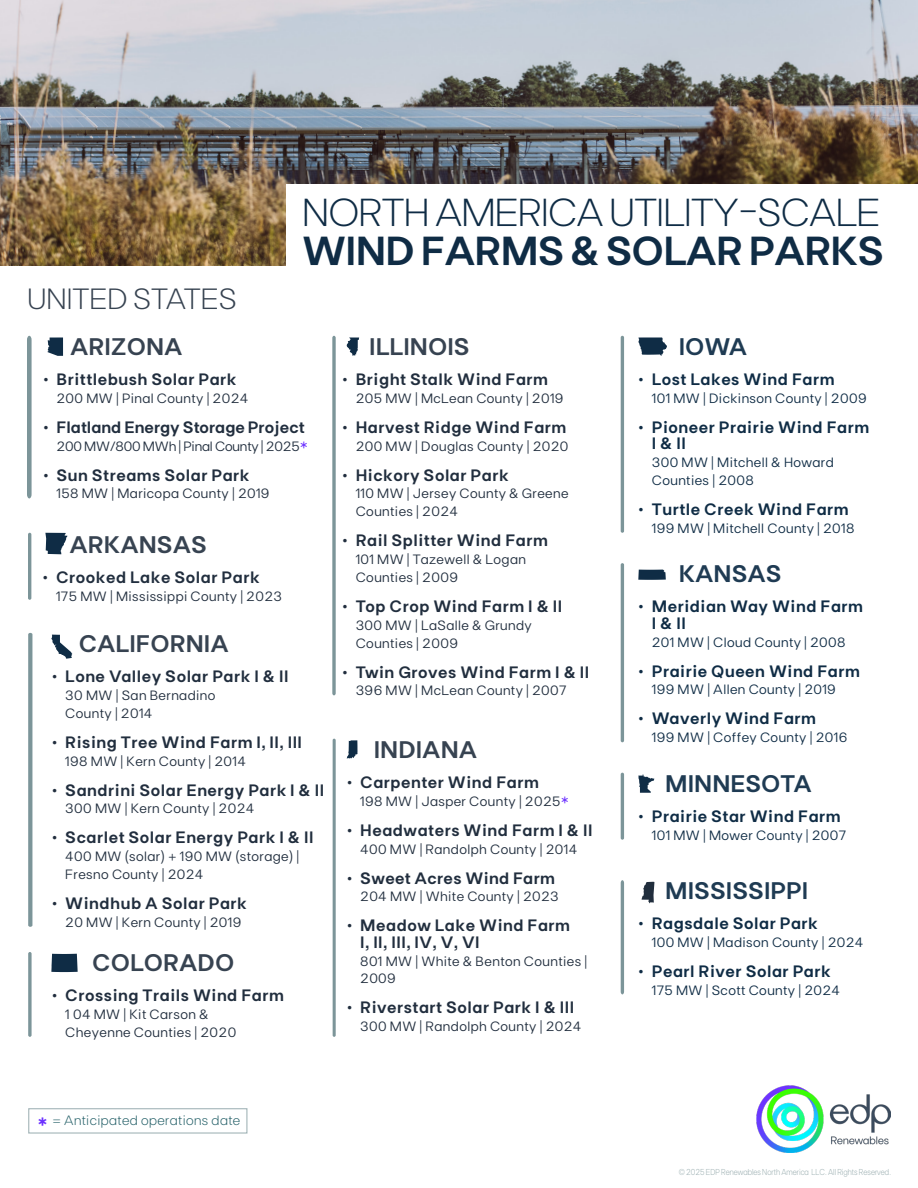
<style>
.page{position:relative;width:918px;height:1188px;background:#fff}
.page>*{position:absolute;margin:0;border:0;box-sizing:border-box;transform-origin:0 0}
.t1{font:600 40.5px "FT Base";letter-spacing:-.02em;color:#0f2c45}
.t2{font:300 39px "FT Base";letter-spacing:-.02em;color:#0f2c45}
.t3{font:300 29.25px "FT Base";color:#374351}
.t4{font:600 24px "FT Base";color:#374351}
.t5{font:600 24px "FT Base";color:#1f3b53}
.t6{font:600 16.5px/16.5px "FT Base";letter-spacing:.03em;color:#212e3e}
.t7{font:600 16.5px/16.5px "FT Base";letter-spacing:.03em;color:#0f2c45}
.t8{font:600 16.5px "FT Base";color:#212e3e}
.t9{font:600 16.5px "FT Base";color:#6d32ff}
.t10{font:13.5px/17.9px "FT Base";letter-spacing:.03em;color:#212e3e}
.t11{font:13.5px/17.9px "FT Base";letter-spacing:.03em;color:#0f2c45}
.t12{font:13.5px "FT Base";letter-spacing:-.01em;color:#212e3e}
.t13{font:300 13.5px "FT Base";letter-spacing:.03em;color:#225e66}
.t14{font:300 8.7px "FT Base";color:#96aaad;scale:.85 1}
.s1{color:#6d32ff}
</style>
<div class="page">
<svg style="left:621px;top:880px;width:3px;height:114px"></svg>
<svg style="left:642px;top:882px;width:12px;height:21px"></svg>
<svg style="left:27px;top:336px;width:5px;height:162px"></svg>
<svg style="left:48px;top:338px;width:15px;height:18px"></svg>
<img style="left:0;top:0;width:918px;height:265px">
<div style="left:286px;top:185px;width:632px;height:98px;background:#fff"></div>
<svg style="left:332px;top:336px;width:4px;height:359px"></svg>
<hr style="left:333px;top:739px;width:3px;height:298px;background:#7c9599;border-radius:2px">
<hr style="left:621px;top:336px;width:3px;height:197px;background:#7c9599;border-radius:2px">
<svg style="left:28px;top:633px;width:4px;height:294px"></svg>
<svg style="left:51px;top:635px;width:21px;height:24px"></svg>
<svg style="left:28px;top:952px;width:4px;height:85px"></svg>
<svg style="left:51px;top:954px;width:27px;height:18px"></svg>
<svg style="left:347px;top:740px;width:11px;height:19px"></svg>
<svg style="left:638px;top:337px;width:29px;height:19px"></svg>
<hr style="left:621px;top:563px;width:3px;height:179px;background:#7c9599;border-radius:2px">
<svg style="left:638px;top:570px;width:28px;height:10px"></svg>
<svg style="left:347px;top:337px;width:12px;height:19px"></svg>
<hr style="left:621px;top:773px;width:3px;height:67px;background:#7c9599;border-radius:2px">
<svg style="left:638px;top:774px;width:16px;height:19px"></svg>
<div style="left:28px;top:1108px;width:219px;height:26px;border:1px solid #a3b5b8"></div>
<svg style="left:45px;top:533px;width:22px;height:21px"></svg>
<hr style="left:28px;top:533px;width:3px;height:67px;background:#7c9599;border-radius:2px">
<img style="left:756px;top:1085px;width:135px;height:67px">
<p class="t3" style="left:27px;top:282px;width:211px">UNITED STATES</p>
<p class="t2" style="left:302px;top:190px;width:580px">NORTH AMERICA UTILITY-SCALE</p>
<p class="t1" style="left:302px;top:227px;width:583px">WIND FARMS &amp; SOLAR PARKS</p>
<p class="t4" style="left:70px;top:333px;width:114px">ARIZONA</p>
<p class="t6" style="left:43px;top:371px;width:195px">• Brittlebush Solar Park</p>
<p class="t10" style="left:57px;top:389px;width:193px">200 MW | Pinal County | 2024</p>
<p class="t8" style="left:43px;top:417px;width:263px">• Flatland Energy Storage Project</p>
<p class="t12" style="left:57px;top:438px;width:253px">200 MW/800 MWh | Pinal County | 2025<span class="s1">*</span></p>
<p class="t6" style="left:43px;top:466px;width:208px">• Sun Streams Solar Park</p>
<p class="t10" style="left:57px;top:485px;width:215px">158 MW | Maricopa County | 2019</p>
<p class="t4" style="left:70px;top:530px;width:139px">ARKANSAS</p>
<p class="t6" style="left:43px;top:568px;width:219px">• Crooked Lake Solar Park</p>
<p class="t10" style="left:56px;top:587px;width:227px">175 MW | Mississippi County | 2023</p>
<p class="t4" style="left:79px;top:630px;width:151px">CALIFORNIA</p>
<p class="t6" style="left:52px;top:668px;width:238px">• Lone Valley Solar Park I &amp; II</p>
<p class="t10" style="left:65px;top:686px;width:152px">30 MW | San Bernadino</p>
<p class="t10" style="left:65px;top:704px;width:89px">County | 2014</p>
<p class="t6" style="left:52px;top:733px;width:252px">• Rising Tree Wind Farm I, II, III</p>
<p class="t10" style="left:65px;top:752px;width:182px">198 MW | Kern County | 2014</p>
<p class="t6" style="left:52px;top:781px;width:274px">• Sandrini Solar Energy Park I &amp; II</p>
<p class="t10" style="left:65px;top:800px;width:191px">300 MW | Kern County | 2024</p>
<p class="t6" style="left:52px;top:829px;width:263px">• Scarlet Solar Energy Park I &amp; II</p>
<p class="t10" style="left:65px;top:847px;width:235px">400 MW (solar) + 190 MW (storage) |<br>Fresno County | 2024</p>
<p class="t6" style="left:52px;top:895px;width:197px">• Windhub A Solar Park</p>
<p class="t10" style="left:65px;top:913px;width:178px">20 MW | Kern County | 2019</p>
<p class="t4" style="left:92px;top:949px;width:144px">COLORADO</p>
<p class="t6" style="left:52px;top:987px;width:234px">• Crossing Trails Wind Farm</p>
<p class="t10" style="left:65px;top:1005px;width:145px">1 04 MW | Kit Carson &amp;</p>
<p class="t10" style="left:65px;top:1023px;width:172px">Cheyenne Counties | 2020</p>
<p class="t4" style="left:369px;top:333px;width:102px">ILLINOIS</p>
<p class="t6" style="left:342px;top:371px;width:207px">• Bright Stalk Wind Farm</p>
<p class="t10" style="left:356px;top:389px;width:209px">205 MW | McLean County | 2019</p>
<p class="t6" style="left:342px;top:419px;width:226px">• Harvest Ridge Wind Farm</p>
<p class="t10" style="left:356px;top:437px;width:214px">200 MW | Douglas County | 2020</p>
<p class="t6" style="left:342px;top:466px;width:168px">• Hickory Solar Park</p>
<p class="t10" style="left:356px;top:485px;width:214px">110 MW | Jersey County &amp; Greene<br>Counties | 2024</p>
<p class="t6" style="left:342px;top:532px;width:207px">• Rail Splitter Wind Farm</p>
<p class="t10" style="left:356px;top:550px;width:172px">101 MW | Tazewell &amp; Logan</p>
<p class="t10" style="left:356px;top:568px;width:104px">Counties | 2009</p>
<p class="t6" style="left:342px;top:598px;width:222px">• Top Crop Wind Farm I &amp; II</p>
<p class="t10" style="left:356px;top:616px;width:178px">300 MW | LaSalle &amp; Grundy</p>
<p class="t10" style="left:356px;top:634px;width:104px">Counties | 2009</p>
<p class="t6" style="left:342px;top:663px;width:249px">• Twin Groves Wind Farm I &amp; II</p>
<p class="t10" style="left:356px;top:682px;width:212px">396 MW | McLean County | 2007</p>
<p class="t4" style="left:374px;top:735px;width:105px">INDIANA</p>
<p class="t6" style="left:347px;top:774px;width:194px">• Carpenter Wind Farm</p>
<p class="t10" style="left:360px;top:792px;width:210px">198 MW | Jasper County | 2025<span class="s1">*</span></p>
<p class="t6" style="left:347px;top:821px;width:247px">• Headwaters Wind Farm I &amp; II</p>
<p class="t10" style="left:360px;top:840px;width:219px">400 MW | Randolph County | 2014</p>
<p class="t6" style="left:347px;top:869px;width:210px">• Sweet Acres Wind Farm</p>
<p class="t10" style="left:360px;top:888px;width:200px">204 MW | White County | 2023</p>
<p class="t6" style="left:360px;top:917px;width:211px;text-indent:-14px">• Meadow Lake Wind Farm<br>I, II, III, IV, V, VI</p>
<p class="t10" style="left:360px;top:952px;width:228px">801 MW | White &amp; Benton Counties |<br>2009</p>
<p class="t6" style="left:347px;top:999px;width:229px">• Riverstart Solar Park I &amp; III</p>
<p class="t10" style="left:360px;top:1018px;width:223px">300 MW | Randolph County | 2024</p>
<p class="t9" style="left:37px;top:1114px;width:12px">*</p>
<p class="t13" style="left:52px;top:1113px;width:189px">= Anticipated operations date</p>
<p class="t5" style="left:679px;top:333px;width:70px">IOWA</p>
<p class="t7" style="left:638px;top:371px;width:198px">• Lost Lakes Wind Farm</p>
<p class="t11" style="left:652px;top:389px;width:216px">101 MW | Dickinson County | 2009</p>
<p class="t7" style="left:652px;top:419px;width:219px;text-indent:-14px">• Pioneer Prairie Wind Farm<br>I &amp; II</p>
<p class="t11" style="left:652px;top:453px;width:184px">300 MW | Mitchell &amp; Howard<br>Counties | 2008</p>
<p class="t7" style="left:638px;top:501px;width:212px">• Turtle Creek Wind Farm</p>
<p class="t11" style="left:652px;top:519px;width:204px">199 MW | Mitchell County | 2018</p>
<p class="t5" style="left:679px;top:560px;width:104px">KANSAS</p>
<p class="t7" style="left:652px;top:598px;width:213px;text-indent:-14px">• Meridian Way Wind Farm<br>I &amp; II</p>
<p class="t11" style="left:652px;top:633px;width:195px">201 MW | Cloud County | 2008</p>
<p class="t7" style="left:638px;top:662px;width:223px">• Prairie Queen Wind Farm</p>
<p class="t11" style="left:652px;top:681px;width:186px">199 MW | Allen County | 2019</p>
<p class="t7" style="left:638px;top:710px;width:179px">• Waverly Wind Farm</p>
<p class="t11" style="left:652px;top:729px;width:197px">199 MW | Coffey County | 2016</p>
<p class="t5" style="left:665px;top:769px;width:148px">MINNESOTA</p>
<p class="t7" style="left:638px;top:808px;width:204px">• Prairie Star Wind Farm</p>
<p class="t11" style="left:652px;top:826px;width:196px">101 MW | Mower County | 2007</p>
<p class="t5" style="left:665px;top:877px;width:144px">MISSISSIPPI</p>
<p class="t7" style="left:638px;top:915px;width:181px">• Ragsdale Solar Park</p>
<p class="t11" style="left:652px;top:933px;width:213px">100 MW | Madison County | 2024</p>
<p class="t7" style="left:638px;top:963px;width:194px">• Pearl River Solar Park</p>
<p class="t11" style="left:652px;top:981px;width:190px">175 MW | Scott County | 2024</p>
<p class="t14" style="left:679px;top:1167px;width:251px">© 2025 EDP Renewables North America LLC. All Rights Reserved.</p>
</div>
